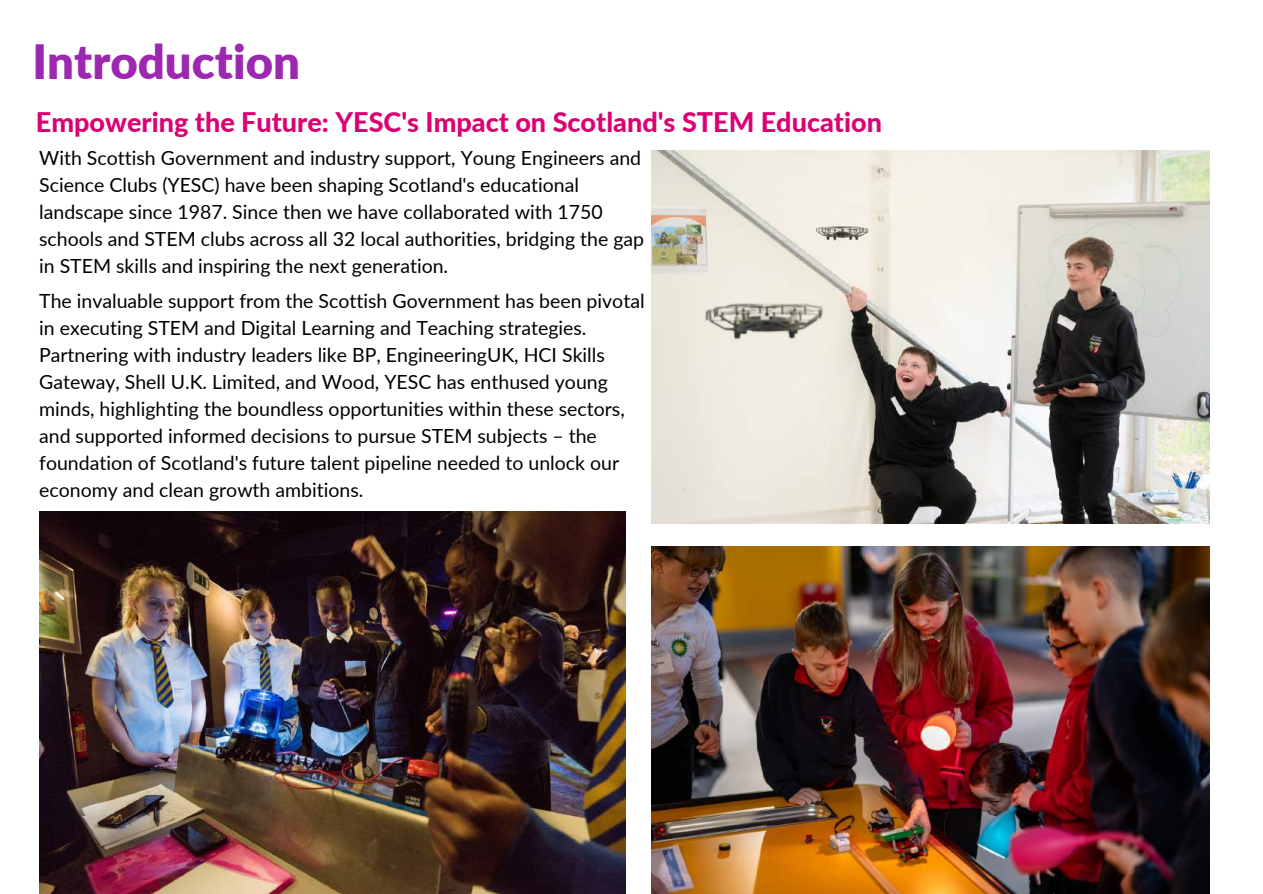
<style>
.page{position:relative;width:1263px;height:894px;background:#fff}
.page>*{position:absolute;margin:0;border:0;box-sizing:border-box;transform-origin:0 0}
.t1{font:900 47.25px "Lato";color:#9c27b0}
.t2{font:800 27px "Lato";color:#dc0073}
.t3{font:19.5px/27px "Lato";color:#000}
</style>
<div class="page">
<img style="left:652px;top:151px;width:558px;height:372px">
<img style="left:652px;top:546px;width:558px;height:347px">
<img style="left:39px;top:511px;width:586px;height:382px">
<h1 class="t1" style="left:33px;top:33px;width:269px">Introduction</h1>
<h2 class="t2" style="left:36px;top:105px;width:848px">Empowering the Future: YESC's Impact on Scotland's STEM Education</h2>
<p class="t3" style="left:39px;top:143px;width:606px">With Scottish Government and industry support, Young Engineers and Science Clubs (YESC) have been shaping Scotland's educational landscape since 1987. Since then we have collaborated with 1750 schools and STEM clubs across all 32 local authorities, bridging the gap in STEM skills and inspiring the next generation.</p>
<p class="t3" style="left:39px;top:286px;width:607px">The invaluable support from the Scottish Government has been pivotal in executing STEM and Digital Learning and Teaching strategies.<br>Partnering with industry leaders like BP, EngineeringUK, HCI Skills Gateway, Shell U.K. Limited, and Wood, YESC has enthused young minds, highlighting the boundless opportunities within these sectors, and supported informed decisions to pursue STEM subjects – the foundation of Scotland's future talent pipeline needed to unlock our economy and clean growth ambitions.</p>
</div>
